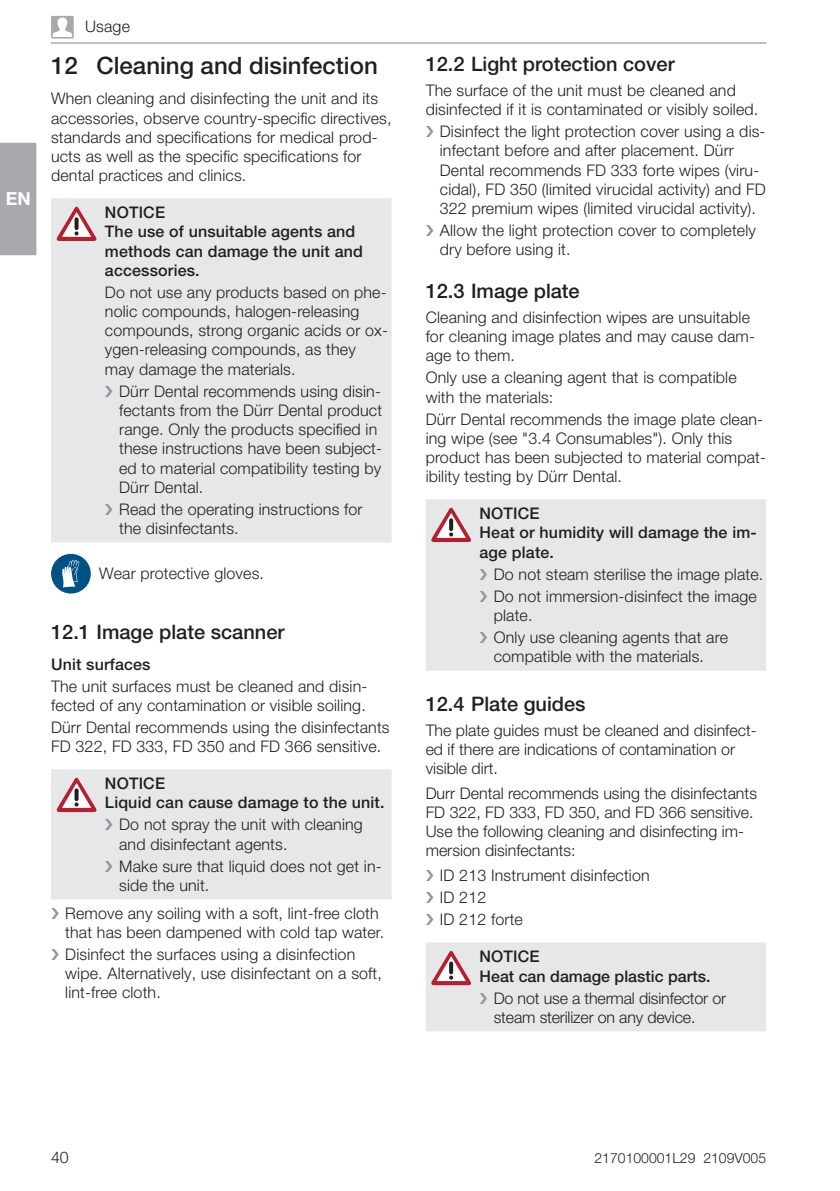
<style>
.page{position:relative;width:840px;height:1191px;background:#fff}
.page>*{position:absolute;margin:0;border:0;box-sizing:border-box;transform-origin:0 0}
.t1{font:500 24px "Helvetica Neue LT Pro";color:#231f20}
.t2{font:500 20px "Helvetica Neue LT Pro";color:#231f20}
.Sprache{font:700 18px "Helvetica Neue LT Pro";color:#fff}
.Fliesz{font:300 16px/19.2px "Helvetica Neue LT Pro";letter-spacing:.01em;color:#231f20}
.Fliesz-fett{font:500 16px/19.2px "Helvetica Neue LT Pro";letter-spacing:.01em;color:#231f20}
.Fliesz-2{font:300 16px/19.2px "Helvetica Neue LT Pro";letter-spacing:-.01em;color:#231f20}
.Signalwort{font:500 16px "Helvetica Neue LT Pro";letter-spacing:.01em;color:#231f20}
.T3{font:500 16px "Helvetica Neue LT Pro";letter-spacing:.01em;color:#231f20}
.Kolumnentitel{font:300 16px "Helvetica Neue LT Pro";letter-spacing:.01em;color:#231f20}
.t3{font:300 14px "Helvetica Neue LT Pro";color:#231f20}
</style>
<div class="page">
<hr style="left:51px;top:42px;width:714px;height:2px;background:#a8a9ad">
<div style="left:51px;top:16px;width:23px;height:23px;background:#a8a9ad;border-radius:2px"></div>
<svg style="left:53px;top:17px;width:19px;height:20px"></svg>
<div style="left:0;top:142px;width:37px;height:114px;background:#a8a9ad"></div>
<div style="left:51px;top:198px;width:340px;height:344px;background:#e6e7e9"></div>
<svg style="left:57px;top:207px;width:39px;height:34px"></svg>
<svg style="left:51px;top:554px;width:40px;height:39px"></svg>
<svg style="left:52px;top:555px;width:38px;height:37px"></svg>
<div style="left:51px;top:769px;width:340px;height:130px;background:#e6e7e9"></div>
<svg style="left:57px;top:778px;width:39px;height:34px"></svg>
<div style="left:426px;top:499px;width:339px;height:171px;background:#e6e7e9"></div>
<svg style="left:431px;top:508px;width:40px;height:34px"></svg>
<svg style="left:105px;top:385px;width:8px;height:12px"></svg>
<svg style="left:105px;top:503px;width:8px;height:12px"></svg>
<svg style="left:105px;top:819px;width:8px;height:11px"></svg>
<svg style="left:105px;top:860px;width:8px;height:11px"></svg>
<svg style="left:480px;top:568px;width:7px;height:11px"></svg>
<svg style="left:480px;top:590px;width:7px;height:11px"></svg>
<svg style="left:480px;top:631px;width:7px;height:12px"></svg>
<div style="left:426px;top:942px;width:339px;height:89px;background:#e6e7e9"></div>
<p class="Sprache" style="left:6px;top:188px;width:27px">EN</p>
<p class="Kolumnentitel" style="left:85px;top:17px;width:46px">Usage</p>
<p class="t1" style="left:51px;top:51px;width:328px">12 Cleaning and disinfection</p>
<p class="Fliesz" style="left:51px;top:89px;width:342px">When cleaning and disinfecting the unit and its accessories, observe country-specific directives, standards and specifications for medical prod&shy;ucts as well as the specific specifications for dental practices and clinics.</p>
<p class="Signalwort" style="left:105px;top:203px;width:62px">NOTICE</p>
<p class="Fliesz-fett" style="left:105px;top:222px;width:259px">The use of unsuitable agents and methods can damage the unit and accessories.</p>
<p class="Fliesz" style="left:105px;top:282px;width:284px">Do not use any products based on phe&shy;nolic compounds, halogen-releasing compounds, strong organic acids or ox&shy;ygen-releasing compounds, as they may damage the materials.</p>
<p class="Fliesz" style="left:119px;top:381px;width:264px">Dürr Dental recommends using disin&shy;fectants from the Dürr Dental product range. Only the products specified in these instructions have been subject&shy;ed to material compatibility testing by Dürr Dental.</p>
<p class="Fliesz" style="left:119px;top:499px;width:245px">Read the operating instructions for the disinfectants.</p>
<p class="Fliesz" style="left:99px;top:564px;width:163px">Wear protective gloves.</p>
<p class="t2" style="left:51px;top:620px;width:235px">12.1 Image plate scanner</p>
<p class="T3" style="left:51px;top:654px;width:101px">Unit surfaces</p>
<p class="Fliesz" style="left:51px;top:676px;width:317px">The unit surfaces must be cleaned and disin&shy;fected of any contamination or visible soiling.</p>
<p class="Fliesz" style="left:51px;top:717px;width:340px">Dürr Dental recommends using the disinfectants<br>FD 322, FD 333, FD 350 and FD 366 sensitive.</p>
<p class="Signalwort" style="left:105px;top:774px;width:62px">NOTICE</p>
<p class="Fliesz-fett" style="left:105px;top:793px;width:281px">Liquid can cause damage to the unit.</p>
<p class="Fliesz" style="left:119px;top:815px;width:245px">Do not spray the unit with cleaning and disinfectant agents.</p>
<p class="Fliesz" style="left:119px;top:856px;width:264px">Make sure that liquid does not get in&shy;side the unit.</p>
<p class="Fliesz" style="left:65px;top:903px;width:317px">Remove any soiling with a soft, lint-free cloth that has been dampened with cold tap water.</p>
<p class="Fliesz" style="left:65px;top:944px;width:318px">Disinfect the surfaces using a disinfection wipe. Alternatively, use disinfectant on a soft, lint-free cloth.</p>
<p class="t2" style="left:425px;top:52px;width:250px">12.2 Light protection cover</p>
<p class="Fliesz" style="left:425px;top:80px;width:331px">The surface of the unit must be cleaned and disinfected if it is contaminated or visibly soiled.</p>
<p class="Fliesz" style="left:439px;top:121px;width:327px">Disinfect the light protection cover using a dis&shy;infectant before and after placement. Dürr Dental recommends FD 333 forte wipes (viru&shy;cidal), FD 350 (limited virucidal activity) and FD 322 premium wipes (limited virucidal activity).</p>
<p class="Fliesz" style="left:439px;top:220px;width:317px">Allow the light protection cover to completely dry before using it.</p>
<p class="t2" style="left:425px;top:279px;width:155px">12.3 Image plate</p>
<p class="Fliesz" style="left:425px;top:307px;width:331px">Cleaning and disinfection wipes are unsuitable for cleaning image plates and may cause dam&shy;age to them.</p>
<p class="Fliesz" style="left:425px;top:368px;width:312px">Only use a cleaning agent that is compatible with the materials:</p>
<p class="Fliesz" style="left:425px;top:409px;width:342px">Dürr Dental recommends the image plate clean&shy;ing wipe (see "3. 4 Consumables"). Only this product has been subjected to material compat&shy;ibility testing by Dürr Dental.</p>
<p class="Signalwort" style="left:479px;top:504px;width:62px">NOTICE</p>
<p class="Fliesz-fett" style="left:479px;top:523px;width:278px">Heat or humidity will damage the im&shy;age plate.</p>
<p class="Fliesz" style="left:493px;top:564px;width:268px">Do not steam sterilise the image plate.</p>
<p class="Fliesz" style="left:493px;top:586px;width:264px">Do not immersion-disinfect the image plate.</p>
<p class="Fliesz" style="left:493px;top:627px;width:235px">Only use cleaning agents that are compatible with the materials.</p>
<p class="t2" style="left:425px;top:691px;width:161px">12.4 Plate guides</p>
<p class="Fliesz" style="left:425px;top:720px;width:332px">The plate guides must be cleaned and disinfect&shy;ed if there are indications of contamination or visible dirt.</p>
<p class="Fliesz" style="left:425px;top:783px;width:332px">Durr Dental recommends using the disinfectants<br>FD 322, FD 333, FD 350, and FD 366 sensitive.</p>
<p class="Fliesz" style="left:425px;top:821px;width:319px">Use the following cleaning and disinfecting im&shy;mersion disinfectants:</p>
<p class="Fliesz" style="left:439px;top:865px;width:211px">ID 213 Instrument disinfection</p>
<p class="Fliesz" style="left:439px;top:887px;width:48px">ID 212</p>
<p class="Fliesz" style="left:439px;top:909px;width:84px">ID 212 forte</p>
<p class="Signalwort" style="left:479px;top:947px;width:62px">NOTICE</p>
<p class="Fliesz-fett" style="left:479px;top:966px;width:232px">Heat can damage plastic parts.</p>
<p class="Fliesz-2" style="left:493px;top:988px;width:234px">Do not use a thermal disinfector or steam sterilizer on any device.</p>
<p class="Fliesz" style="left:51px;top:1147px;width:19px">40</p>
<p class="t3" style="left:594px;top:1149px;width:173px">2170100001L29 2109V005</p>
</div>
